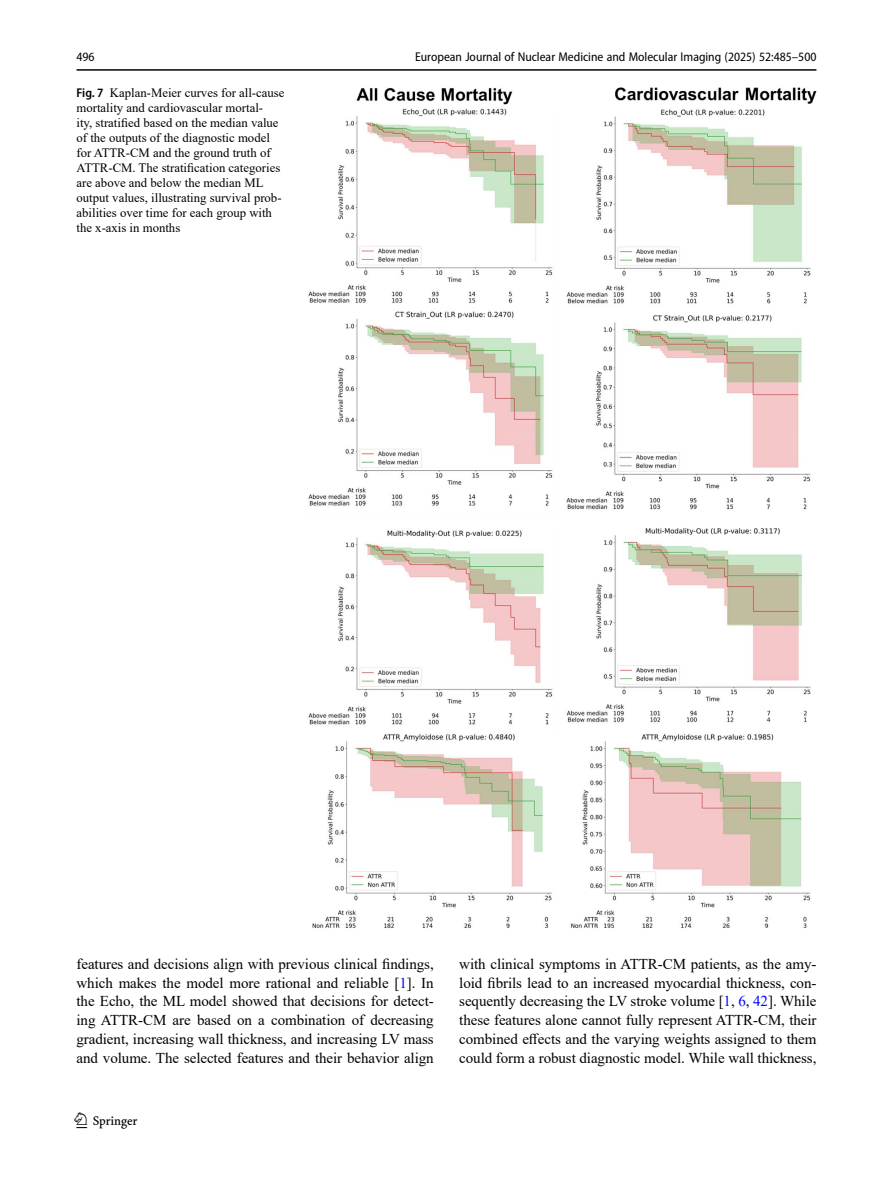
<style>
.page{position:relative;width:893px;height:1187px;background:#fff}
.page>*{position:absolute;margin:0;border:0;box-sizing:border-box;transform-origin:0 0}
.t1{font:22.5px "Springnew";color:#000}
.Body_Text_Indent{font:15px/18.8px "Times New Roman";letter-spacing:-.005em;color:#000;text-align:justify}
.Figure_Caption_Side{font:12.75px/15px "Times New Roman";color:#000}
.t2{font:semi-condensed 12.75px "Myriad Pro";color:#000}
.s1{font-family:"Myriad Pro";font-weight:600;font-stretch:semi-condensed}
.s2{color:#00f}
</style>
<div class="page">
<hr style="left:77px;top:69px;width:739px;height:2px;background:#000">
<img style="left:308px;top:87px;width:508px;height:841px">
<p class="t2" style="left:77px;top:49px;width:20px">496</p>
<p class="Figure_Caption_Side" style="left:77px;top:84px;width:209px"><span class="s1">Fig. 7</span> Kaplan-Meier curves for all-cause mortality and cardiovascular mortal-<br>ity, stratified based on the median value of the outputs of the diagnostic model for ATTR-CM and the ground truth of ATTR-CM. The stratification categories are above and below the median ML output values, illustrating survival prob&shy;abilities over time for each group with the x-axis in months</p>
<p class="t2" style="left:415px;top:49px;width:403px">European Journal of Nuclear Medicine and Molecular Imaging (2025) 52:485–500</p>
<p class="Body_Text_Indent" style="left:77px;top:953px;width:359px">features and decisions align with previous clinical findings, which makes the model more rational and reliable [<span class="s2">1</span>]. In the Echo, the ML model showed that decisions for detect&shy;ing ATTR-CM are based on a combination of decreasing gradient, increasing wall thickness, and increasing LV mass and volume. The selected features and their behavior align</p>
<h1 class="t1" style="left:77px;top:1107px;width:63px">1 3</h1>
<p class="Body_Text_Indent" style="left:459px;top:953px;width:359px">with clinical symptoms in ATTR-CM patients, as the amy&shy;loid fibrils lead to an increased myocardial thickness, con&shy;sequently decreasing the LV stroke volume [<span class="s2">1</span>, <span class="s2">6</span>, <span class="s2">42</span>]. While these features alone cannot fully represent ATTR-CM, their combined effects and the varying weights assigned to them could form a robust diagnostic model. While wall thickness,</p>
</div>
